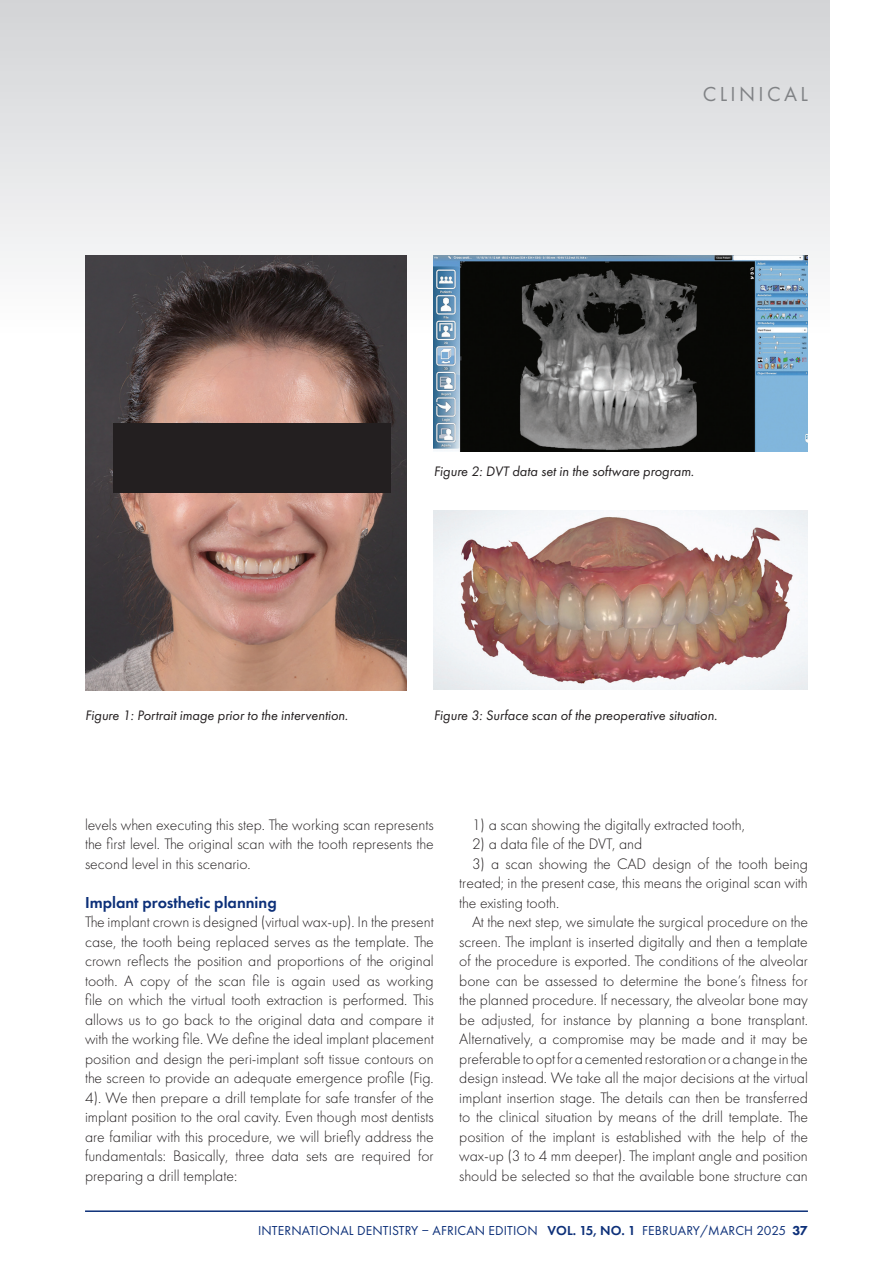
<style>
.page{position:relative;width:893px;height:1263px;background:#fff}
.page>*{position:absolute;margin:0;border:0;box-sizing:border-box;transform-origin:0 0}
.t1{font:21px "Futura PT";letter-spacing:.16em;color:#808285}
.t2{font:600 16.5px "Futura PT";color:#0d3079}
.t3{font:300 15.75px/19.5px "Futura PT";color:#231f20;text-align:justify}
.DM_Caption{font:italic 14.25px "Futura PT";color:#231f20}
.t4{font:13.5px "Futura PT";letter-spacing:.01em;color:#0d3079}
.s1{font-weight:600}
.s2{font-weight:800}
</style>
<div class="page">
<div style="left:0;top:0;width:829px;height:337px;background:linear-gradient(to bottom,#d2d3d6,#fefefe)"></div>
<hr style="left:85px;top:1210px;width:723px;height:2px;background:#0d3079">
<img style="left:434px;top:255px;width:374px;height:197px">
<img style="left:434px;top:510px;width:374px;height:180px">
<img style="left:86px;top:255px;width:321px;height:435px">
<div style="left:113px;top:423px;width:278px;height:69px;background:#231f20"></div>
<p class="t1" style="left:703px;top:82px;width:107px">CLINICAL</p>
<p class="DM_Caption" style="left:434px;top:462px;width:262px">Figure 2: DVT data set in the software program.</p>
<p class="DM_Caption" style="left:85px;top:706px;width:265px">Figure 1: Portrait image prior to the intervention.</p>
<p class="DM_Caption" style="left:434px;top:706px;width:285px">Figure 3: Surface scan of the preoperative situation.</p>
<p class="t3" style="left:85px;top:815px;width:350px">levels when executing this step. The working scan represents the first level. The original scan with the tooth represents the second level in this scenario.</p>
<p class="t2" style="left:85px;top:892px;width:193px">Implant prosthetic planning</p>
<p class="t3" style="left:85px;top:912px;width:350px">The implant crown is designed (virtual wax-up). In the present case, the tooth being replaced serves as the template. The crown reflects the position and proportions of the original tooth. A copy of the scan file is again used as working file on which the virtual tooth extraction is performed. This allows us to go back to the original data and compare it with the working file. We define the ideal implant placement position and design the peri-implant soft tissue contours on the screen to provide an adequate emergence profile (Fig.<br>4). We then prepare a drill template for safe transfer of the implant position to the oral cavity. Even though most dentists are familiar with this procedure, we will briefly address the fundamentals: Basically, three data sets are required for preparing a drill template:</p>
<p class="t3" style="left:472px;top:815px;width:274px">1) a scan showing the digitally extracted tooth,</p>
<p class="t3" style="left:472px;top:834px;width:172px">2) a data file of the DVT, and</p>
<p class="t3" style="left:459px;top:854px;width:350px;text-indent:13px">3) a scan showing the CAD design of the tooth being treated; in the present case, this means the original scan with the existing tooth.</p>
<p class="t3" style="left:459px;top:912px;width:350px;text-indent:13px">At the next step, we simulate the surgical procedure on the screen. The implant is inserted digitally and then a template of the procedure is exported. The conditions of the alveolar bone can be assessed to determine the bone’s fitness for the planned procedure. If necessary, the alveolar bone may be adjusted, for instance by planning a bone transplant.<br>Alternatively, a compromise may be made and it may be preferable to opt for a cemented restoration or a change in the design instead. We take all the major decisions at the virtual implant insertion stage. The details can then be transferred to the clinical situation by means of the drill template. The position of the implant is established with the help of the wax-up (3 to 4 mm deeper). The implant angle and position should be selected so that the available bone structure can</p>
<p class="t4" style="left:258px;top:1223px;width:551px">INTERNATIONAL DENTISTRY – AFRICAN EDITION <span class="s1">VOL. 15, NO. 1</span> FEBRUARY/MARCH 2025 <span class="s2">37</span></p>
</div>
